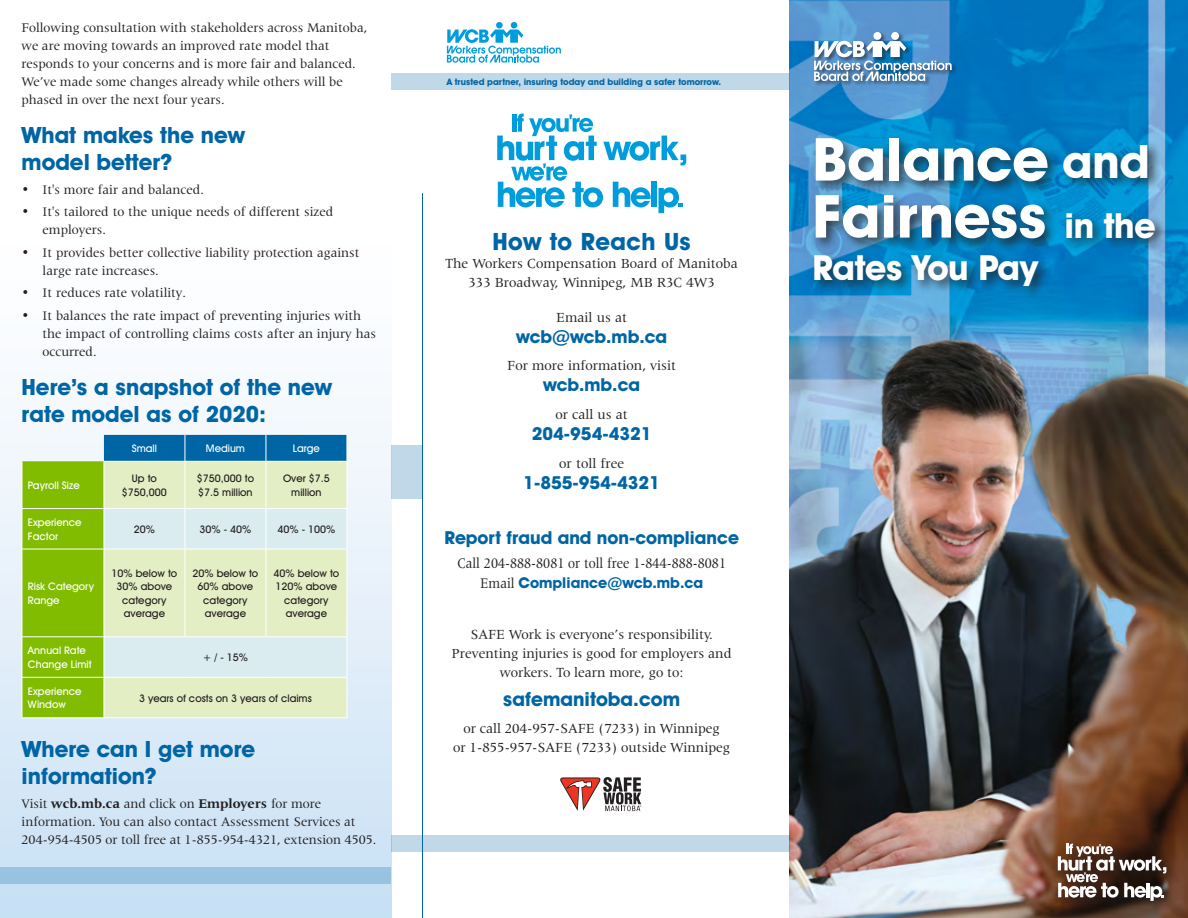
<style>
.page{position:relative;width:1188px;height:918px;background:#fff}
.page>*{position:absolute;margin:0;border:0;box-sizing:border-box;transform-origin:0 0}
.t1{font:700 59.7px/57px "Avant Garde IT Cby BT";color:#fff}
.t2{font:700 34.8px "Avant Garde IT Cby BT";letter-spacing:-.01em;color:#fff}
.t3{font:700 24px "Avant Garde IT Cby BT";letter-spacing:.015em;color:#0065a4}
.t4{font:700 22.5px/27px "Avant Garde IT Cby BT";color:#0065a4}
.t5{font:700 19.5px "Avant Garde IT Cby BT";color:#0065a4}
.t6{font:700 18px "Avant Garde IT Cby BT";color:#0065a4}
.t7{font:15px "Latin 725 BT";color:#231f20;scale:.9 1}
.t8{font:700 15px "Avant Garde IT Cby BT";color:#0065a4}
.t9{font:14.25px/18.8px "Latin 725 BT";color:#231f20;text-align:center}
.t10{font:13.5px/18px "Latin 725 BT";color:#231f20}
.t11{font:500 10.5px/13.5px "Avant Garde IT Cby BT";color:#231f20;text-align:center}
.t12{font:500 10.5px/13.5px "Avant Garde IT Cby BT";color:#fff}
.t13{font:700 9px "Avant Garde IT Cby BT";color:#0065a4}
.s1{font-weight:700}
.s2{font-family:"Latin 725 BT";font-weight:400;color:#231f20}
.s3{font-size:46.35px}
.s4{font-size:34.8px}
</style>
<div class="page">
<div style="left:0;top:202px;width:392px;height:716px;background:linear-gradient(to bottom,#fff,#cbe1f5)"></div>
<div style="left:0;top:867px;width:392px;height:16px;background:#98c3e0"></div>
<img style="left:790px;top:0;width:398px;height:918px">
<div style="left:813px;top:32px;width:144px;height:54px;background:#231f20;opacity:.59"></div>
<div style="left:873px;top:32px;width:8px;height:8px;background:#fff;border-radius:50%"></div>
<div style="left:891px;top:32px;width:8px;height:8px;background:#fff;border-radius:50%"></div>
<svg style="left:814px;top:41px;width:138px;height:40px"></svg>
<div style="left:1054px;top:839px;width:125px;height:75px;background:#231f20;opacity:.75"></div>
<svg style="left:1058px;top:844px;width:108px;height:57px"></svg>
<div style="left:811px;top:135px;width:358px;height:165px;background:#231f20;opacity:.75"></div>
<div style="left:392px;top:445px;width:30px;height:54px;background:#c0d8e8"></div>
<hr style="left:422px;top:193px;width:1px;height:725px;background:#0065a4">
<div style="left:392px;top:73px;width:398px;height:17px;background:#c0d8e8"></div>
<svg style="left:497px;top:113px;width:189px;height:100px"></svg>
<div style="left:496px;top:22px;width:7px;height:7px;background:#009ddc;border-radius:50%"></div>
<div style="left:511px;top:22px;width:6px;height:7px;background:#009ddc;border-radius:50%"></div>
<svg style="left:447px;top:29px;width:114px;height:34px"></svg>
<svg style="left:560px;top:777px;width:81px;height:35px"></svg>
<div style="left:392px;top:835px;width:398px;height:17px;background:#c0d8e8"></div>
<svg style="left:22px;top:434px;width:326px;height:284px;background:#bcd9a1"></svg>
<hr style="left:22px;top:461px;width:1px;height:47px;background:#fff">
<hr style="left:104px;top:461px;width:81px;height:1px;background:#fff">
<hr style="left:104px;top:462px;width:1px;height:46px;background:#fff">
<hr style="left:185px;top:461px;width:81px;height:1px;background:#fff">
<hr style="left:185px;top:462px;width:1px;height:46px;background:#fff">
<hr style="left:266px;top:461px;width:81px;height:1px;background:#fff">
<hr style="left:266px;top:462px;width:1px;height:46px;background:#fff">
<hr style="left:347px;top:462px;width:1px;height:46px;background:#fff">
<hr style="left:22px;top:508px;width:82px;height:1px;background:#fff">
<hr style="left:22px;top:509px;width:1px;height:40px;background:#fff">
<hr style="left:104px;top:508px;width:81px;height:1px;background:#fff">
<hr style="left:104px;top:509px;width:1px;height:40px;background:#fff">
<hr style="left:185px;top:508px;width:81px;height:1px;background:#fff">
<hr style="left:185px;top:509px;width:1px;height:40px;background:#fff">
<hr style="left:266px;top:508px;width:81px;height:1px;background:#fff">
<hr style="left:266px;top:509px;width:1px;height:40px;background:#fff">
<hr style="left:347px;top:509px;width:1px;height:40px;background:#fff">
<hr style="left:22px;top:549px;width:82px;height:1px;background:#fff">
<hr style="left:22px;top:549px;width:1px;height:87px;background:#fff">
<hr style="left:104px;top:549px;width:81px;height:1px;background:#fff">
<hr style="left:104px;top:549px;width:1px;height:87px;background:#fff">
<hr style="left:185px;top:549px;width:81px;height:1px;background:#fff">
<hr style="left:185px;top:549px;width:1px;height:87px;background:#fff">
<hr style="left:266px;top:549px;width:81px;height:1px;background:#fff">
<hr style="left:266px;top:549px;width:1px;height:87px;background:#fff">
<hr style="left:347px;top:549px;width:1px;height:87px;background:#fff">
<hr style="left:22px;top:636px;width:82px;height:1px;background:#fff">
<hr style="left:22px;top:637px;width:1px;height:40px;background:#fff">
<hr style="left:104px;top:636px;width:81px;height:1px;background:#fff">
<hr style="left:104px;top:637px;width:1px;height:40px;background:#fff">
<hr style="left:185px;top:636px;width:81px;height:1px;background:#fff">
<hr style="left:266px;top:636px;width:81px;height:1px;background:#fff">
<hr style="left:347px;top:637px;width:1px;height:40px;background:#fff">
<hr style="left:22px;top:677px;width:82px;height:1px;background:#fff">
<hr style="left:22px;top:678px;width:1px;height:39px;background:#fff">
<hr style="left:104px;top:677px;width:81px;height:1px;background:#fff">
<hr style="left:104px;top:678px;width:1px;height:39px;background:#fff">
<hr style="left:185px;top:677px;width:81px;height:1px;background:#fff">
<hr style="left:266px;top:677px;width:81px;height:1px;background:#fff">
<hr style="left:347px;top:678px;width:1px;height:39px;background:#fff">
<hr style="left:22px;top:717px;width:82px;height:1px;background:#fff">
<hr style="left:104px;top:717px;width:81px;height:1px;background:#fff">
<hr style="left:185px;top:717px;width:81px;height:1px;background:#fff">
<hr style="left:266px;top:717px;width:81px;height:1px;background:#fff">
<p class="t10" style="left:22px;top:19px;width:347px">Following consultation with stakeholders across Manitoba, we are moving towards an improved rate model that responds to your concerns and is more fair and balanced.<br>We’ve made some changes already while others will be phased in over the next four years.</p>
<h3 class="t4" style="left:22px;top:121px;width:225px">What makes the new model better?</h3>
<p class="t10" style="left:22px;top:181px;width:184px">• It's more fair and balanced.</p>
<p class="t10" style="left:43px;top:203px;width:292px;text-indent:-21px">• It's tailored to the unique needs of different sized employers.</p>
<p class="t10" style="left:43px;top:244px;width:318px;text-indent:-21px">• It provides better collective liability protection against large rate increases.</p>
<p class="t10" style="left:22px;top:284px;width:166px">• It reduces rate volatility.</p>
<p class="t10" style="left:43px;top:307px;width:335px;text-indent:-21px">• It balances the rate impact of preventing injuries with the impact of controlling claims costs after an injury has occurred.</p>
<h3 class="t4" style="left:22px;top:373px;width:312px">Here’s a snapshot of the new rate model as of 2020:</h3>
<p class="t12" style="left:132px;top:441px;width:27px">Small</p>
<p class="t12" style="left:206px;top:441px;width:41px">Medium</p>
<p class="t12" style="left:293px;top:441px;width:29px">Large</p>
<p class="t12" style="left:28px;top:478px;width:53px">Payroll Size</p>
<p class="t11" style="left:122px;top:472px;width:47px">Up to $750,000</p>
<p class="t11" style="left:197px;top:472px;width:59px;text-align:left">$750,000 to $7.5 million</p>
<p class="t11" style="left:283px;top:472px;width:48px">Over $7.5 million</p>
<p class="t12" style="left:28px;top:515px;width:55px">Experience<br>Factor</p>
<p class="t11" style="left:134px;top:522px;width:23px">20%</p>
<p class="t11" style="left:199px;top:522px;width:53px">30% - 40%</p>
<p class="t11" style="left:277px;top:522px;width:59px">40% - 100%</p>
<p class="t12" style="left:28px;top:580px;width:68px">Risk Category<br>Range</p>
<p class="t11" style="left:112px;top:566px;width:67px">10% below to<br>30% above category average</p>
<p class="t11" style="left:193px;top:566px;width:67px">20% below to<br>60% above category average</p>
<p class="t11" style="left:274px;top:566px;width:67px">40% below to<br>120% above category average</p>
<p class="t12" style="left:28px;top:644px;width:65px">Annual Rate<br>Change Limit</p>
<p class="t11" style="left:203px;top:651px;width:47px">+ / - 15%</p>
<p class="t12" style="left:28px;top:684px;width:55px">Experience<br>Window</p>
<p class="t11" style="left:139px;top:691px;width:174px">3 years of costs on 3 years of claims</p>
<h3 class="t4" style="left:22px;top:735px;width:235px">Where can I get more information?</h3>
<p class="t10" style="left:22px;top:795px;width:356px">Visit <span class="s1">wcb.mb.ca</span> and click on <span class="s1">Employers</span> for more information. You can also contact Assessment Services at<br>204-954-4505 or toll free at 1-855-954-4321, extension 4505.</p>
<p class="t13" style="left:447px;top:76px;width:276px">A trusted partner, insuring today and building a safer tomorrow.</p>
<h3 class="t3" style="left:492px;top:226px;width:200px">How to Reach Us</h3>
<p class="t9" style="left:446px;top:254px;width:294px">The Workers Compensation Board of Manitoba<br>333 Broadway, Winnipeg, MB R3C 4W3</p>
<p class="t9" style="left:556px;top:308px;width:72px">Email us at</p>
<h3 class="t6" style="left:516px;top:325px;width:153px">wcb@wcb.mb.ca</h3>
<p class="t9" style="left:507px;top:356px;width:170px">For more information, visit</p>
<h3 class="t6" style="left:543px;top:374px;width:99px">wcb.mb.ca</h3>
<p class="t9" style="left:555px;top:405px;width:74px">or call us at</p>
<h3 class="t6" style="left:532px;top:423px;width:121px">204-954-4321</h3>
<p class="t9" style="left:559px;top:454px;width:66px">or toll free</p>
<h3 class="t6" style="left:523px;top:471px;width:138px">1-855-954-4321</h3>
<h3 class="t6" style="left:444px;top:527px;width:296px">Report fraud and non-compliance</h3>
<p class="t7" style="left:457px;top:555px;width:300px">Call 204-888-8081 or toll free 1-844-888-8081</p>
<p class="t8" style="left:480px;top:573px;width:225px"><span class="s2">Email</span> Compliance@wcb.mb.ca</p>
<p class="t9" style="left:452px;top:625px;width:282px">SAFE Work is everyone’s responsibility.<br>Preventing injuries is good for employers and workers. To learn more, go to:</p>
<h3 class="t5" style="left:503px;top:687px;width:178px">safemanitoba.com</h3>
<p class="t9" style="left:453px;top:719px;width:278px">or call 204-957-SAFE (7233) in Winnipeg<br>or 1-855-957-SAFE (7233) outside Winnipeg</p>
<h1 class="t1" style="left:812px;top:130px;width:345px">Balance <span class="s3">and<br></span>Fairness <span class="s4">in the</span></h1>
<h2 class="t2" style="left:812px;top:246px;width:227px">Rates You Pay</h2>
</div>
